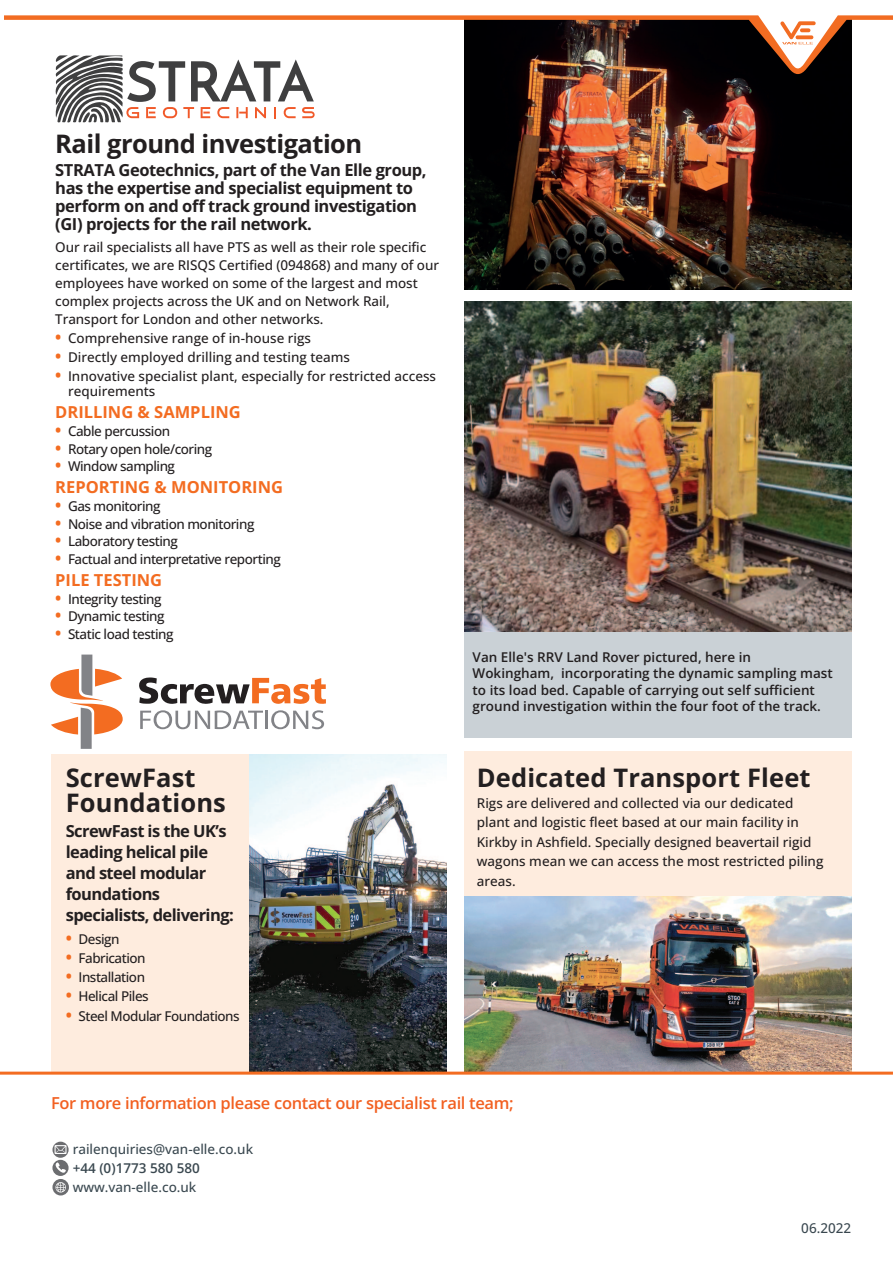
<style>
.page{position:relative;width:893px;height:1263px;background:#fff}
.page>*{position:absolute;margin:0;border:0;box-sizing:border-box;transform-origin:0 0}
.t1{font:700 25.5px/25.5px "Open Sans";letter-spacing:.005em;color:#231f20}
.t2{font:700 25.5px "Open Sans";letter-spacing:-.02em;color:#231f20}
.t3{font:700 16.5px/21px "Open Sans";letter-spacing:-.025em;color:#231f20}
.t4{font:600 16.5px "Open Sans";letter-spacing:-.02em;color:#f26021}
.t5{font:700 16.5px "Open Sans";color:#f36c21}
.t6{font:500 13.5px/19.5px "Open Sans";letter-spacing:-.005em;color:#231f20}
.t7{font:500 13.5px "Open Sans";letter-spacing:-.035em;color:#231f20}
.t8{font:600 13.5px/16.5px "Open Sans";color:#231f20}
.t9{font:500 13.5px "Open Sans";color:#3a4850}
.t10{font:600 13.5px "Open Sans";color:#3a4850}
.s1{font-weight:700;font-size:16.5px;color:#f36c21}
</style>
<div class="page">
<img style="left:464px;top:74px;width:387px;height:215px">
<svg style="left:4px;top:15px;width:889px;height:59px"></svg>
<svg style="left:751px;top:15px;width:92px;height:57px"></svg>
<div style="left:464px;top:624px;width:387px;height:114px;background:#cad1d6"></div>
<svg style="left:56px;top:55px;width:259px;height:67px"></svg>
<div style="left:51px;top:754px;width:396px;height:320px;background:#feecde"></div>
<img style="left:249px;top:754px;width:198px;height:317px">
<img style="left:464px;top:302px;width:387px;height:329px">
<svg style="left:139px;top:677px;width:187px;height:27px"></svg>
<svg style="left:140px;top:710px;width:123px;height:19px"></svg>
<hr style="left:265px;top:711px;width:3px;height:18px;background:#828387">
<svg style="left:271px;top:710px;width:53px;height:19px"></svg>
<svg style="left:50px;top:654px;width:73px;height:94px"></svg>
<div style="left:464px;top:751px;width:387px;height:321px;background:#feecde"></div>
<img style="left:464px;top:896px;width:387px;height:175px">
<hr style="left:0;top:1071px;width:893px;height:3px;background:#f36c21">
<svg style="left:52px;top:1142px;width:17px;height:16px"></svg>
<svg style="left:55px;top:1145px;width:12px;height:9px"></svg>
<svg style="left:52px;top:1160px;width:17px;height:16px"></svg>
<svg style="left:55px;top:1162px;width:11px;height:11px"></svg>
<svg style="left:52px;top:1179px;width:17px;height:16px"></svg>
<svg style="left:56px;top:1182px;width:10px;height:10px"></svg>
<h1 class="t2" style="left:55px;top:126px;width:309px">Rail ground investigation</h1>
<p class="t3" style="left:55px;top:160px;width:373px;line-height:18px">STRATA Geotechnics, part of the Van Elle group, has the expertise and specialist equipment to perform on and off track ground investigation (GI) projects for the rail network.</p>
<p class="t6" style="left:55px;top:238px;width:385px;line-height:18px">Our rail specialists all have PTS as well as their role specific certificates, we are RISQS Certified (094868) and many of our employees have worked on some of the largest and most complex projects across the UK and on Network Rail, Transport for London and other networks.</p>
<p class="t6" style="left:55px;top:328px;width:257px"><span class="s1">•</span> Comprehensive range of in-house rigs</p>
<p class="t6" style="left:55px;top:347px;width:296px"><span class="s1">•</span> Directly employed drilling and testing teams</p>
<p class="t6" style="left:68px;top:369px;width:370px;line-height:14.9px;text-indent:-13px"><span class="s1">•</span> Innovative specialist plant, especially for restricted access requirements</p>
<p class="t5" style="left:55px;top:401px;width:187px">DRILLING &amp; SAMPLING</p>
<p class="t7" style="left:55px;top:422px;width:116px"><span class="s1">•</span> Cable percussion</p>
<p class="t7" style="left:55px;top:439px;width:158px"><span class="s1">•</span> Rotary open hole/coring</p>
<p class="t7" style="left:55px;top:457px;width:121px"><span class="s1">•</span> Window sampling</p>
<p class="t5" style="left:55px;top:476px;width:229px">REPORTING &amp; MONITORING</p>
<p class="t7" style="left:55px;top:497px;width:107px"><span class="s1">•</span> Gas monitoring</p>
<p class="t7" style="left:55px;top:514px;width:201px"><span class="s1">•</span> Noise and vibration monitoring</p>
<p class="t7" style="left:55px;top:532px;width:124px"><span class="s1">•</span> Laboratory testing</p>
<p class="t7" style="left:55px;top:549px;width:227px"><span class="s1">•</span> Factual and interpretative reporting</p>
<p class="t5" style="left:55px;top:568px;width:108px">PILE TESTING</p>
<p class="t7" style="left:55px;top:589px;width:108px"><span class="s1">•</span> Integrity testing</p>
<p class="t7" style="left:55px;top:607px;width:111px"><span class="s1">•</span> Dynamic testing</p>
<p class="t7" style="left:55px;top:624px;width:120px"><span class="s1">•</span> Static load testing</p>
<h1 class="t1" style="left:66px;top:764px;width:162px">ScrewFast<br>Foundations</h1>
<p class="t3" style="left:66px;top:820px;width:170px">ScrewFast is the UK’s leading helical pile and steel modular foundations specialists, delivering:</p>
<p class="t6" style="left:66px;top:929px;width:55px"><span class="s1">•</span> Design</p>
<p class="t7" style="left:66px;top:949px;width:81px"><span class="s1">•</span> Fabrication</p>
<p class="t7" style="left:66px;top:968px;width:81px"><span class="s1">•</span> Installation</p>
<p class="t7" style="left:66px;top:987px;width:84px"><span class="s1">•</span> Helical Piles</p>
<p class="t7" style="left:66px;top:1006px;width:175px"><span class="s1">•</span> Steel Modular Foundations</p>
<p class="t8" style="left:473px;top:648px;width:362px">Van Elle's RRV Land Rover pictured, here in Wokingham, incorporating the dynamic sampling mast to its load bed. Capable of carrying out self sufficient ground investigation within the four foot of the track.</p>
<h1 class="t1" style="left:477px;top:764px;width:335px">Dedicated Transport Fleet</h1>
<p class="t6" style="left:477px;top:793px;width:348px">Rigs are delivered and collected via our dedicated plant and logistic fleet based at our main facility in Kirkby in Ashfield. Specially designed beavertail rigid wagons mean we can access the most restricted piling areas.</p>
<p class="t4" style="left:51px;top:1091px;width:464px">For more information please contact our specialist rail team;</p>
<p class="t9" style="left:73px;top:1140px;width:182px">railenquiries@van-elle.co.uk</p>
<p class="t10" style="left:73px;top:1159px;width:129px">+44 (0)1773 580 580</p>
<p class="t9" style="left:73px;top:1178px;width:125px">www.van-elle.co.uk</p>
<p class="t9" style="left:801px;top:1219px;width:51px">06.2022</p>
</div>
